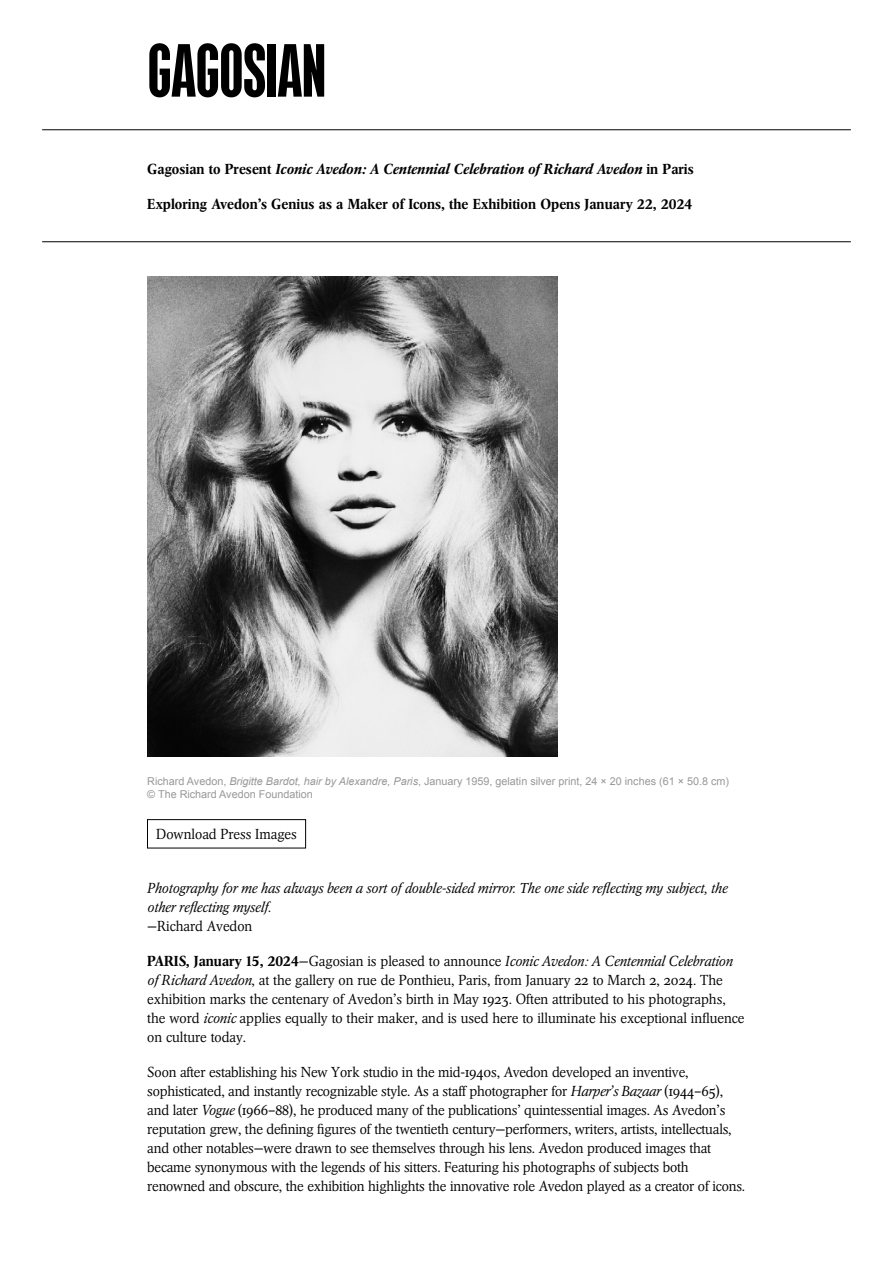
<style>
.page{position:relative;width:893px;height:1263px;background:#fff}
.page>*{position:absolute;margin:0;border:0;box-sizing:border-box;transform-origin:0 0}
.t1{font:75px "GAGOSIANHEADLINE";color:#000}
.t2{font:300 14.4px/19px "Arena New BQ";letter-spacing:-.01em;color:#000}
.t3{font:italic 300 14.4px/19px "Arena New BQ";color:#000}
.t4{font:italic 500 14.4px "Arena New BQ";letter-spacing:.005em;color:#000}
.t5{font:500 14.4px "Arena New BQ";letter-spacing:.005em;color:#000}
.t6{font:10.8px/12.9px "Arial";color:#989899}
.s1{font-style:normal}
.s2{font-style:italic}
.s3{font-weight:500}
</style>
<div class="page">
<hr style="left:42px;top:129px;width:809px;height:1px;background:#000">
<img style="left:147px;top:276px;width:411px;height:480px">
<hr style="left:42px;top:241px;width:809px;height:1px;background:#000">
<div style="left:147px;top:819px;width:159px;height:29px;border:1px solid #000"></div>
<h1 class="t1" style="left:148px;top:39px;width:180px">GAGOSIAN</h1>
<p class="t4" style="left:147px;top:160px;width:548px"><span class="s1">Gagosian to Present</span> Iconic Avedon: A Centennial Celebration of Richard Avedon <span class="s1">in Paris</span></p>
<p class="t5" style="left:147px;top:195px;width:546px">Exploring Avedon’s Genius as a Maker of Icons, the Exhibition Opens January 22, 2024</p>
<p class="t6" style="left:147px;top:775px;width:583px">Richard Avedon, <span class="s2">Brigitte Bardot, hair by Alexandre, Paris</span>, January 1959, gelatin silver print, 24 × 20 inches (61 × 50.8 cm) © The Richard Avedon Foundation</p>
<p class="t2" style="left:156px;top:825px;width:142px">Download Press Images</p>
<p class="t3" style="left:147px;top:878px;width:582px">Photography for me has always been a sort of double-sided mirror. The one side reflecting my subject, the other reflecting myself.</p>
<p class="t2" style="left:147px;top:916px;width:107px">—Richard Avedon</p>
<p class="t2" style="left:147px;top:951px;width:599px"><span class="s3">PARIS, January 15, 2024</span>—Gagosian is pleased to announce <span class="s2">Iconic Avedon: A Centennial Celebration of Richard Avedon</span>, at the gallery on rue de Ponthieu, Paris, from January 22 to March 2, 2024. The exhibition marks the centenary of Avedon’s birth in May 1923. Often attributed to his photographs, the word <span class="s2">iconic</span> applies equally to their maker, and is used here to illuminate his exceptional influence on culture today.</p>
<p class="t2" style="left:147px;top:1063px;width:599px">Soon after establishing his New York studio in the mid-1940s, Avedon developed an inventive, sophisticated, and instantly recognizable style. As a staff photographer for <span class="s2">Harper’s Bazaar</span> (1944–65), and later <span class="s2">Vogue</span> (1966–88), he produced many of the publications’ quintessential images. As Avedon’s reputation grew, the defining figures of the twentieth century—performers, writers, artists, intellectuals, and other notables—were drawn to see themselves through his lens. Avedon produced images that became synonymous with the legends of his sitters. Featuring his photographs of subjects both renowned and obscure, the exhibition highlights the innovative role Avedon played as a creator of icons.</p>
</div>
